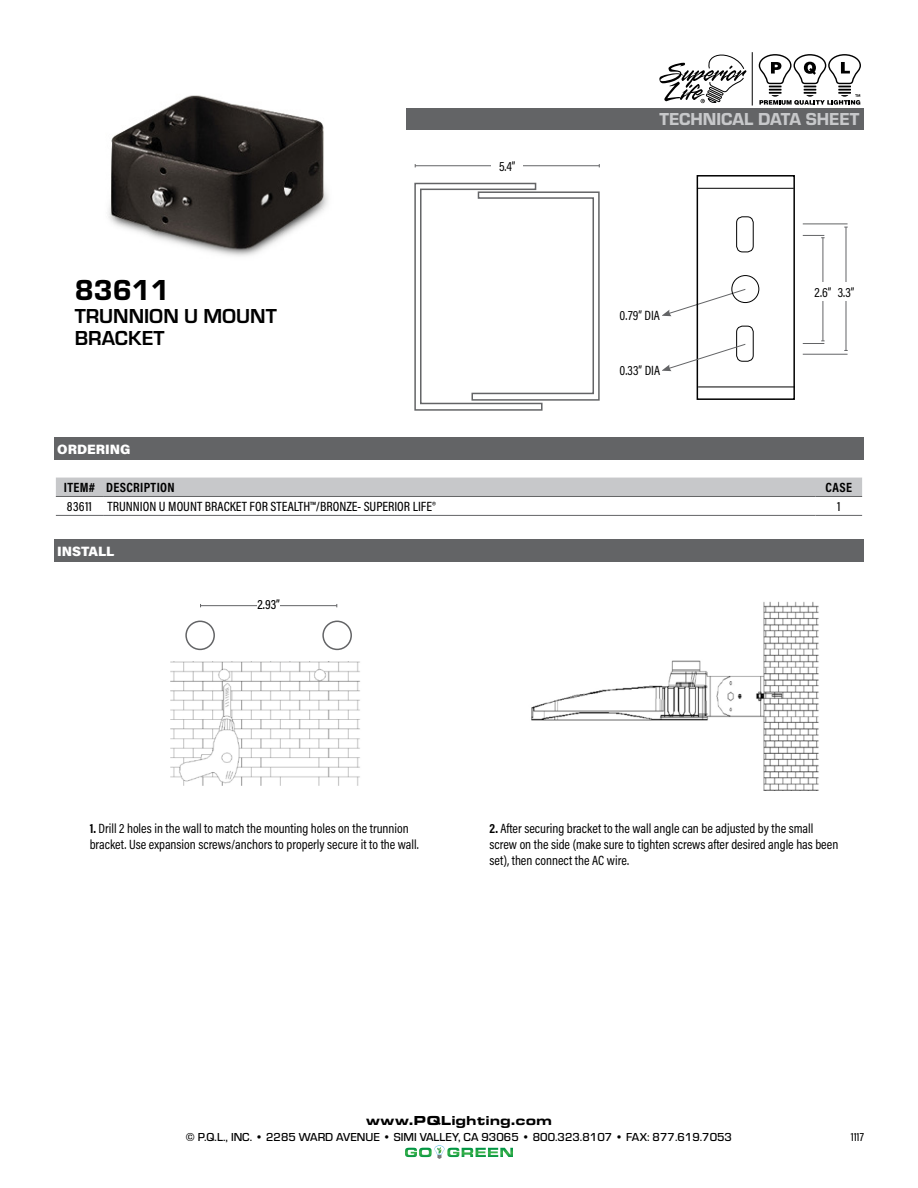
<style>
.page{position:relative;width:918px;height:1188px;background:#fff}
.page>*{position:absolute;margin:0;border:0;box-sizing:border-box;transform-origin:0 0}
.t1{font:30px "Eurostile Hea";color:#000}
.t2{font:700 21px/22.5px "Eurostile";color:#000}
.t3{font:18px "Eurostile Hea";color:#c7c8ca}
.t4{font:13.5px/16.2px "Acumin Pro Cond";color:#000}
.t5{font:500 13.5px "Acumin Pro Cond";color:#000}
.t6{font:700 13.5px "Acumin Pro Cond";letter-spacing:.025em;color:#000}
.t7{font:900 13.5px "Eurostile Ext";color:#000}
.t8{font:900 13.5px "Acumin Pro";color:#fff}
.t9{font:500 12px "Eurostile";color:#000}
.t10{font:500 12px "Acumin Pro Cond";color:#000}
.s1{font-weight:700}
</style>
<div class="page">
<svg style="left:405px;top:1145px;width:108px;height:14px"></svg>
<svg style="left:659px;top:54px;width:87px;height:49px"></svg>
<div style="left:407px;top:108px;width:457px;height:21px;background:#636466"></div>
<hr style="left:752px;top:52px;width:1px;height:54px;background:#000">
<svg style="left:759px;top:54px;width:102px;height:51px"></svg>
<div style="left:54px;top:438px;width:810px;height:22px;background:#636466"></div>
<div style="left:56px;top:478px;width:806px;height:18px;background:#c7c8ca"></div>
<hr style="left:56px;top:496px;width:47px;height:1px;background:#636466">
<hr style="left:103px;top:496px;width:713px;height:1px;background:#636466">
<hr style="left:816px;top:496px;width:46px;height:1px;background:#636466">
<hr style="left:56px;top:515px;width:47px;height:1px;background:#636466">
<hr style="left:103px;top:515px;width:713px;height:1px;background:#636466">
<hr style="left:816px;top:515px;width:46px;height:1px;background:#636466">
<hr style="left:415px;top:165px;width:184px;height:1px;background:#636466">
<div style="left:492px;top:156px;width:31px;height:19px;background:#fff"></div>
<svg style="left:662px;top:288px;width:84px;height:28px"></svg>
<hr style="left:803px;top:224px;width:45px;height:1px;background:#636466">
<hr style="left:803px;top:354px;width:45px;height:1px;background:#636466">
<hr style="left:846px;top:227px;width:1px;height:123px;background:#636466">
<div style="left:837px;top:282px;width:18px;height:19px;background:#fff"></div>
<div style="left:54px;top:539px;width:810px;height:23px;background:#636466"></div>
<div style="left:185px;top:621px;width:30px;height:29px;border:2px solid #636466;border-radius:50%"></div>
<div style="left:322px;top:621px;width:30px;height:29px;border:2px solid #636466;border-radius:50%"></div>
<hr style="left:201px;top:605px;width:136px;height:1px;background:#636466">
<div style="left:257px;top:594px;width:23px;height:20px;background:#fff"></div>
<img style="left:170px;top:662px;width:190px;height:124px">
<img style="left:531px;top:601px;width:288px;height:190px">
<div style="left:697px;top:175px;width:98px;height:225px;border:2px solid #000"></div>
<div style="left:731px;top:275px;width:28px;height:28px;border:1px solid #000;border-radius:50%"></div>
<div style="left:736px;top:216px;width:18px;height:36px;border:1px solid #000;border-radius:6px"></div>
<div style="left:736px;top:326px;width:18px;height:36px;border:1px solid #000;border-radius:6px"></div>
<hr style="left:698px;top:387px;width:97px;height:1px;background:#000">
<hr style="left:697px;top:188px;width:97px;height:1px;background:#000">
<hr style="left:823px;top:238px;width:1px;height:103px;background:#636466">
<svg style="left:803px;top:235px;width:22px;height:3px"></svg>
<svg style="left:803px;top:340px;width:22px;height:4px"></svg>
<div style="left:814px;top:282px;width:18px;height:19px;background:#fff"></div>
<svg style="left:662px;top:343px;width:84px;height:28px"></svg>
<svg style="left:414px;top:182px;width:186px;height:229px"></svg>
<img style="left:108px;top:95px;width:220px;height:162px">
<p class="t1" style="left:75px;top:269px;width:97px">83611</p>
<p class="t2" style="left:75px;top:303px;width:204px">TRUNNION U MOUNT<br>BRACKET</p>
<p class="t8" style="left:57px;top:440px;width:75px">ORDERING</p>
<p class="t4" style="left:499px;top:158px;width:18px">5.4”</p>
<p class="t3" style="left:659px;top:106px;width:202px">TECHNICAL DATA SHEET</p>
<p class="t4" style="left:620px;top:307px;width:42px">0.79” DIA</p>
<p class="t4" style="left:620px;top:362px;width:42px">0.33” DIA</p>
<p class="t4" style="left:815px;top:284px;width:18px">2.6”</p>
<p class="t4" style="left:838px;top:284px;width:18px">3.3”</p>
<p class="t6" style="left:64px;top:478px;width:33px">ITEM#</p>
<p class="t6" style="left:106px;top:478px;width:70px">DESCRIPTION</p>
<p class="t6" style="left:826px;top:478px;width:28px">CASE</p>
<p class="t5" style="left:67px;top:497px;width:27px">83611</p>
<p class="t5" style="left:108px;top:497px;width:330px">TRUNNION U MOUNT BRACKET FOR STEALTH™/BRONZE- SUPERIOR LIFE®</p>
<p class="t5" style="left:837px;top:497px;width:5px">1</p>
<p class="t8" style="left:57px;top:541px;width:59px">INSTALL</p>
<p class="t5" style="left:257px;top:596px;width:24px">2.93”</p>
<p class="t4" style="left:90px;top:820px;width:330px"><span class="s1">1.</span> Drill 2 holes in the wall to match the mounting holes on the trunnion bracket. Use expansion screws/anchors to properly secure it to the wall.</p>
<p class="t4" style="left:490px;top:820px;width:350px"><span class="s1">2.</span> After securing bracket to the wall angle can be adjusted by the small screw on the side (make sure to tighten screws after desired angle has been set), then connect the AC wire.</p>
<p class="t7" style="left:366px;top:1110px;width:188px">www.PQLighting.com</p>
<p class="t9" style="left:186px;top:1129px;width:548px">© P.Q.L., INC. • 2285 WARD AVENUE • SIMI VALLEY, CA 93065 • 800.323.8107 • FAX: 877.619.7053</p>
<p class="t10" style="left:851px;top:1130px;width:15px">1117</p>
</div>
